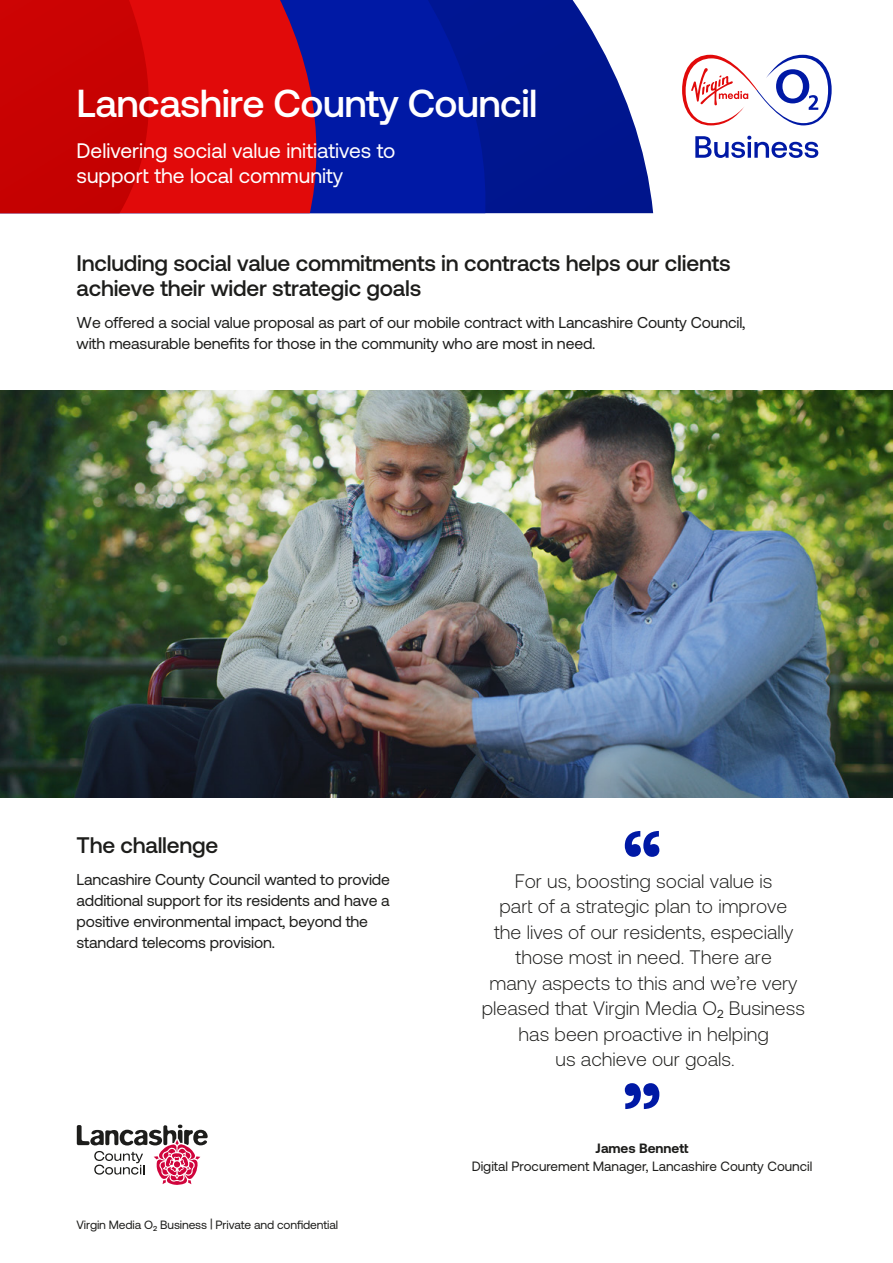
<style>
.page{position:relative;width:893px;height:1263px;background:#fff}
.page>*{position:absolute;margin:0;border:0;box-sizing:border-box;transform-origin:0 0}
.t1{font:500 39px "Aeonik";letter-spacing:-.015em;color:#fff}
.t2{font:500 22.5px/25.5px "Aeonik";letter-spacing:-.01em;color:#1d1d1b}
.t3{font:21px/25.5px "Aeonik";color:#fff}
.t4{font:300 19.5px/25.5px "Aeonik";color:#1d1d1b;text-align:center}
.t5{font:15.75px/21px "Aeonik";letter-spacing:-.01em;color:#1d1d1b}
.t6{font:13.5px "Aeonik";color:#1d1d1b}
.t7{font:700 13.5px "Aeonik";color:#1d1d1b}
.t8{font:12px "Aeonik";letter-spacing:-.01em;color:#1d1d1b}
</style>
<div class="page">
<svg style="left:565px;top:0;width:88px;height:213px"></svg>
<svg style="left:379px;top:0;width:186px;height:213px;background:#00179a"></svg>
<svg style="left:161px;top:0;width:218px;height:213px;background:#960e3d"></svg>
<svg style="left:0;top:0;width:161px;height:213px;background:#ca0303"></svg>
<svg style="left:695px;top:136px;width:123px;height:22px"></svg>
<svg style="left:682px;top:55px;width:150px;height:70px"></svg>
<svg style="left:625px;top:831px;width:34px;height:26px"></svg>
<svg style="left:625px;top:1083px;width:34px;height:26px"></svg>
<img style="left:0;top:390px;width:893px;height:407px">
<svg style="left:76px;top:1124px;width:132px;height:61px"></svg>
<h1 class="t1" style="left:77px;top:81px;width:463px">Lancashire County Council</h1>
<h3 class="t3" style="left:77px;top:138px;width:320px">Delivering social value initiatives to support the local community</h3>
<h2 class="t2" style="left:77px;top:250px;width:656px">Including social value commitments in contracts helps our clients achieve their wider strategic goals</h2>
<p class="t5" style="left:77px;top:312px;width:670px">We offered a social value proposal as part of our mobile contract with Lancashire County Council, with measurable benefits for those in the community who are most in need.</p>
<h2 class="t2" style="left:77px;top:832px;width:143px">The challenge</h2>
<p class="t5" style="left:77px;top:869px;width:315px">Lancashire County Council wanted to provide additional support for its residents and have a positive environmental impact, beyond the standard telecoms provision.</p>
<p class="t8" style="left:77px;top:1218px;width:263px">Virgin Media O<sub>2</sub> Business | Private and confidential</p>
<p class="t4" style="left:482px;top:868px;width:325px">For us, boosting social value is<br>part of a strategic plan to improve<br>the lives of our residents, especially those most in need. There are<br>many aspects to this and we’re very pleased that Virgin Media O<sub>2</sub> Business has been proactive in helping<br>us achieve our goals.</p>
<p class="t7" style="left:596px;top:1140px;width:94px">James Bennett</p>
<p class="t6" style="left:472px;top:1159px;width:342px">Digital Procurement Manager, Lancashire County Council</p>
</div>
